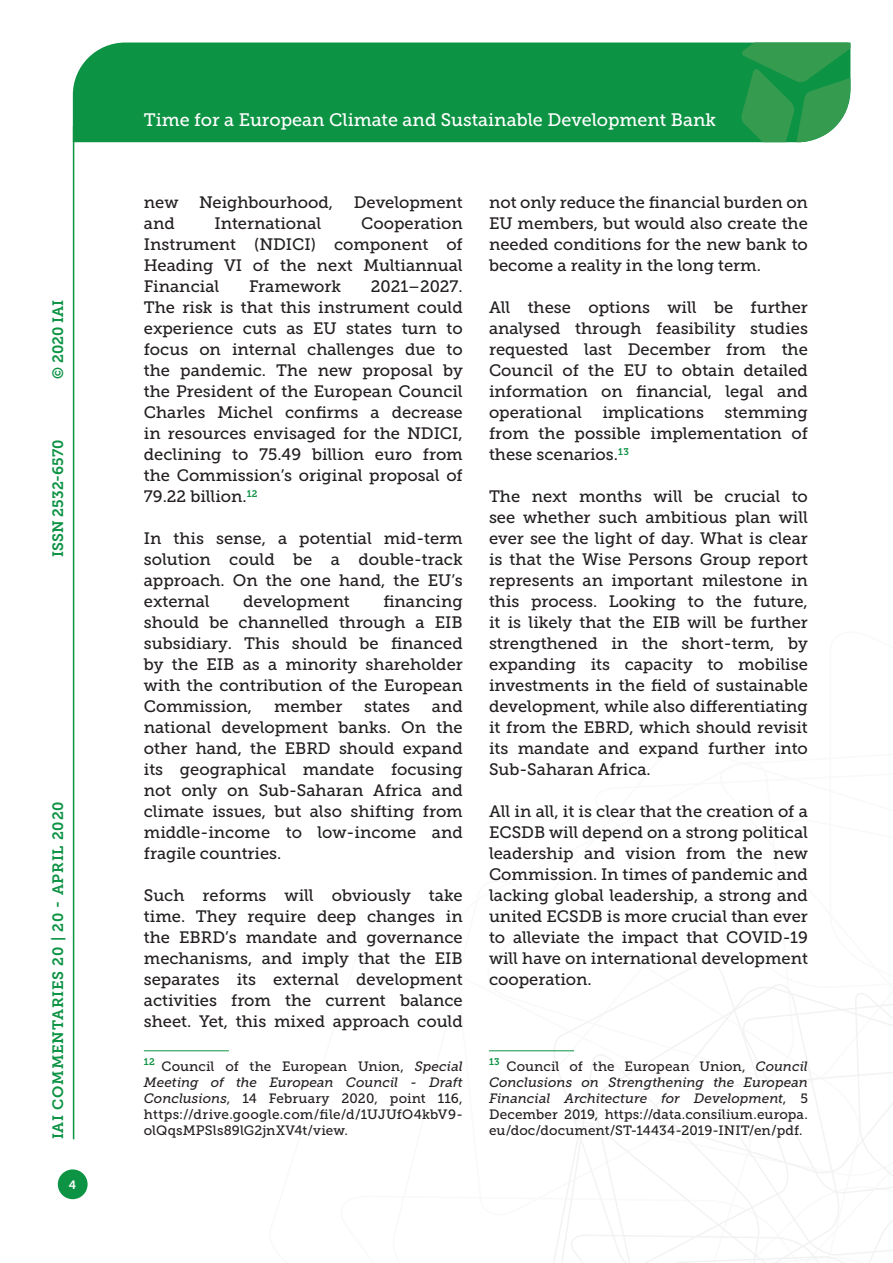
<style>
.page{position:relative;width:893px;height:1263px;background:#fff}
.page>*{position:absolute;margin:0;border:0;box-sizing:border-box;transform-origin:0 0}
.t1{font:18px "Museo Slab 500";color:#fff}
.Testo{font:16.5px/21px "Museo Slab 500";color:#231f20;text-align:justify}
.t2{font:15px "Museo Slab 700";letter-spacing:.05em;color:#0d9344}
.t3{font:15px "Museo Slab 700";color:#0d9344}
.Nota{font:13.5px/16.2px "Museo Slab 500";letter-spacing:.01em;color:#231f20;text-align:justify}
.t4{font:12px "Museo Slab 700";color:#fff}
.s1{font-style:italic}
</style>
<div class="page">
<svg style="left:531px;top:960px;width:362px;height:303px"></svg>
<div style="left:73px;top:43px;width:668px;height:99px;background:#0d9344"></div>
<svg style="left:741px;top:43px;width:109px;height:99px;background:#339d54"></svg>
<div style="left:58px;top:1169px;width:30px;height:30px;background:#0d9344;border-radius:50%"></div>
<hr style="left:73px;top:126px;width:1px;height:1013px;background:#0d9344">
<hr style="left:489px;top:1050px;width:85px;height:1px;background:#0d9344">
<hr style="left:144px;top:1050px;width:85px;height:1px;background:#0d9344">
<p class="t2" style="left:50px;top:379px;width:80px;rotate:-90deg">© 2020 IAI</p>
<p class="t3" style="left:50px;top:557px;width:119px;rotate:-90deg">ISSN 2532-6570</p>
<p class="t2" style="left:50px;top:1139px;width:339px;rotate:-90deg">IAI COMMENTARIES 20 | 20 - APRIL 2020</p>
<p class="t4" style="left:69px;top:1178px;width:9px">4</p>
<p class="t1" style="left:144px;top:110px;width:574px">Time for a European Climate and Sustainable Development Bank</p>
<p class="Testo" style="left:144px;top:192px;width:320px">new Neighbourhood, Development and</p>
<p class="Testo" style="left:144px;top:213px;width:320px;text-indent:217px">Cooperation Instrument (NDICI) component of Heading VI of the next Multiannual Financial</p>
<p class="Testo" style="left:215px;top:213px;width:108px">International</p>
<p class="Testo" style="left:144px;top:276px;width:320px;text-indent:227px">2021–2027.<br>The risk is that this instrument could experience cuts as EU states turn to focus on internal challenges due to the pandemic. The new proposal by the President of the European Council Charles Michel confirms a decrease in resources envisaged for the NDICI, declining to 75.49 billion euro from the Commission’s original proposal of 79.22 billion.<sup>12</sup></p>
<p class="Testo" style="left:144px;top:528px;width:320px">In this sense, a potential mid-term solution could be a double-track approach. On the one hand, the EU’s external</p>
<p class="Testo" style="left:249px;top:276px;width:94px">Framework</p>
<p class="Testo" style="left:144px;top:591px;width:320px;text-indent:239px">financing should be channelled through a EIB subsidiary. This should be financed by the EIB as a minority shareholder with the contribution of the European Commission,</p>
<p class="Testo" style="left:243px;top:591px;width:108px">development</p>
<p class="Testo" style="left:144px;top:696px;width:320px;text-indent:288px">and national development banks. On the other hand, the EBRD should expand its geographical mandate focusing not only on Sub-Saharan Africa and climate issues, but also shifting from middle-income to low-income and fragile countries.</p>
<p class="Testo" style="left:144px;top:885px;width:320px">Such reforms will obviously take time. They require deep changes in the EBRD’s mandate and governance mechanisms, and imply that the EIB separates its external development activities from the current balance sheet. Yet, this mixed approach could</p>
<p class="Nota" style="left:144px;top:1058px;width:320px"><sup>12</sup> Council of the European Union, <span class="s1">Special Meeting of the European Council - Draft Conclusions</span>, 14 February 2020, point 116, https://drive.google.com/file/d/1UJUfO4kbV9- olQqsMPSls89lG2jnXV4t/view.</p>
<p class="Testo" style="left:274px;top:696px;width:70px">member</p>
<p class="Testo" style="left:364px;top:696px;width:47px">states</p>
<p class="Testo" style="left:489px;top:192px;width:320px">not only reduce the financial burden on EU members, but would also create the needed conditions for the new bank to become a reality in the long term.</p>
<p class="Testo" style="left:489px;top:297px;width:320px">All these options will be further analysed through feasibility studies requested last December from the Council of the EU to obtain detailed information on financial, legal and operational implications stemming from the possible implementation of these scenarios.<sup>13</sup></p>
<p class="Testo" style="left:489px;top:486px;width:320px">The next months will be crucial to see whether such ambitious plan will ever see the light of day. What is clear is that the Wise Persons Group report represents an important milestone in this process. Looking to the future, it is likely that the EIB will be further strengthened in the short-term, by expanding its capacity to mobilise investments in the field of sustainable development, while also differentiating it from the EBRD, which should revisit its mandate and expand further into Sub-Saharan Africa.</p>
<p class="Testo" style="left:489px;top:801px;width:320px">All in all, it is clear that the creation of a ECSDB will depend on a strong political leadership and vision from the new Commission. In times of pandemic and lacking global leadership, a strong and united ECSDB is more crucial than ever to alleviate the impact that COVID-19 will have on international development cooperation.</p>
<p class="Nota" style="left:489px;top:1058px;width:320px"><sup>13</sup> Council of the European Union, <span class="s1">Council Conclusions on Strengthening the European Financial Architecture for Development</span>, 5<br>December 2019, https://data.consilium.europa. eu/doc/document/ST-14434-2019-INIT/en/pdf.</p>
</div>
